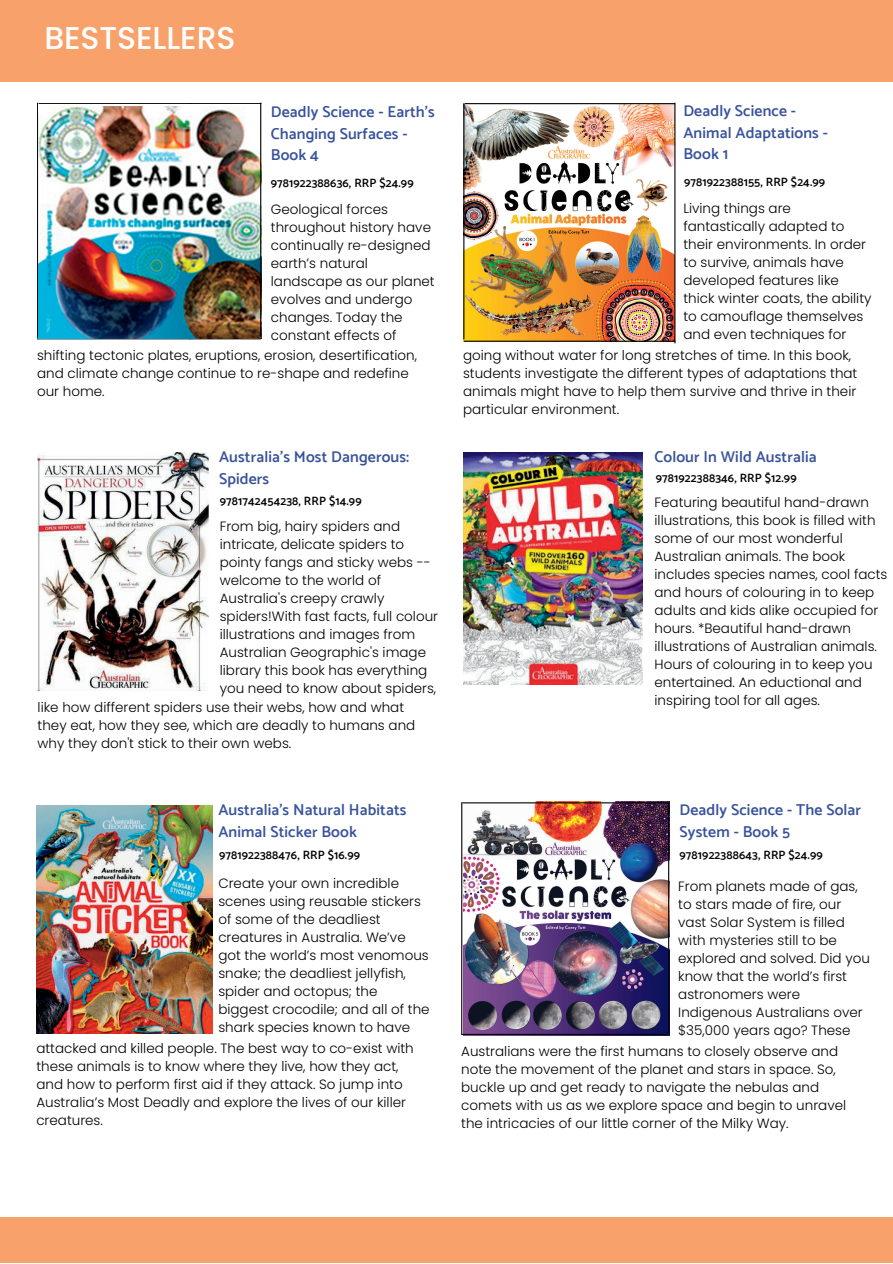
<style>
.page{position:relative;width:893px;height:1264px;background:#fff}
.page>*{position:absolute;margin:0;border:0;box-sizing:border-box;transform-origin:0 0}
.t1{font:500 31.5px "Poppins";letter-spacing:-.005em;color:#fff}
.t2{font:600 15.75px/21.3px "Catamaran";letter-spacing:.01em;color:#38529b}
.t3{font:300 13.5px/18px "Poppins";color:#000}
.t4{font:600 12px "Catamaran";letter-spacing:.01em;color:#000}
</style>
<div class="page">
<div style="left:0;top:0;width:892px;height:82px;background:#f9a16a"></div>
<div style="left:0;top:1217px;width:892px;height:45px;background:#f9a16a"></div>
<hr style="left:39px;top:103px;width:222px;height:1px;background:#000">
<hr style="left:37px;top:338px;width:224px;height:1px;background:#000">
<hr style="left:37px;top:103px;width:1px;height:235px;background:#000">
<img style="left:39px;top:106px;width:222px;height:232px">
<hr style="left:260px;top:103px;width:1px;height:233px;background:#000">
<img style="left:463px;top:104px;width:211px;height:238px">
<hr style="left:464px;top:103px;width:211px;height:1px;background:#000">
<hr style="left:464px;top:340px;width:211px;height:2px;background:#000">
<hr style="left:463px;top:103px;width:1px;height:236px;background:#000">
<hr style="left:674px;top:103px;width:1px;height:240px;background:#000">
<img style="left:37px;top:452px;width:171px;height:239px">
<img style="left:464px;top:452px;width:178px;height:232px">
<img style="left:37px;top:805px;width:175px;height:228px">
<img style="left:463px;top:801px;width:206px;height:234px">
<hr style="left:462px;top:802px;width:207px;height:1px;background:#000">
<hr style="left:461px;top:1033px;width:206px;height:1px;background:#000">
<hr style="left:461px;top:802px;width:1px;height:232px;background:#000">
<hr style="left:668px;top:802px;width:1px;height:231px;background:#000">
<h1 class="t1" style="left:44px;top:15px;width:192px">BESTSELLERS</h1>
<p class="t2" style="left:271px;top:101px;width:165px">Deadly Science - Earth's<br>Changing Surfaces -<br>Book 4</p>
<p class="t4" style="left:271px;top:176px;width:144px">9781922388636, RRP $24.99</p>
<p class="t3" style="left:271px;top:200px;width:165px">Geological forces throughout history have continually re-designed earth’s natural landscape as our planet evolves and undergo changes. Today the constant effects of</p>
<p class="t3" style="left:37px;top:346px;width:381px">shifting tectonic plates, eruptions, erosion, desertification, and climate change continue to re-shape and redefine our home.</p>
<p class="t2" style="left:219px;top:446px;width:192px">Australia's Most Dangerous:<br>Spiders</p>
<p class="t4" style="left:220px;top:493px;width:143px">9781742454238, RRP $14.99</p>
<p class="t3" style="left:220px;top:517px;width:182px">From big, hairy spiders and</p>
<p class="t3" style="left:220px;top:535px;width:186px">intricate, delicate spiders to</p>
<p class="t3" style="left:220px;top:553px;width:213px">pointy fangs and sticky webs --</p>
<p class="t3" style="left:220px;top:571px;width:163px">welcome to the world of</p>
<p class="t3" style="left:220px;top:589px;width:166px">Australia's creepy crawly</p>
<p class="t3" style="left:220px;top:607px;width:220px">spiders!With fast facts, full colour</p>
<p class="t3" style="left:220px;top:625px;width:197px">illustrations and images from</p>
<p class="t3" style="left:220px;top:643px;width:208px">Australian Geographic's image</p>
<p class="t3" style="left:220px;top:661px;width:209px">library this book has everything</p>
<p class="t3" style="left:220px;top:679px;width:218px">you need to know about spiders,</p>
<p class="t3" style="left:38px;top:698px;width:368px">like how different spiders use their webs, how and what</p>
<p class="t3" style="left:38px;top:716px;width:379px">they eat, how they see, which are deadly to humans and</p>
<p class="t3" style="left:38px;top:734px;width:255px">why they don't stick to their own webs.</p>
<p class="t2" style="left:218px;top:799px;width:190px">Australia's Natural Habitats<br>Animal Sticker Book</p>
<p class="t4" style="left:219px;top:848px;width:142px">9781922388476, RRP $16.99</p>
<p class="t3" style="left:218px;top:874px;width:213px">Create your own incredible scenes using reusable stickers of some of the deadliest creatures in Australia. We’ve got the world’s most venomous snake; the deadliest jellyfish, spider and octopus; the biggest crocodile; and all of the shark species known to have</p>
<p class="t2" style="left:683px;top:100px;width:146px">Deadly Science -<br>Animal Adaptations -<br>Book 1</p>
<p class="t4" style="left:684px;top:174px;width:142px">9781922388155, RRP $24.99</p>
<p class="t3" style="left:683px;top:199px;width:190px">Living things are fantastically adapted to their environments. In order to survive, animals have developed features like thick winter coats, the ability to camouflage themselves and even techniques for</p>
<p class="t3" style="left:463px;top:346px;width:396px">going without water for long stretches of time. In this book, students investigate the different types of adaptations that animals might have to help them survive and thrive in their particular environment.</p>
<p class="t2" style="left:654px;top:446px;width:164px">Colour In Wild Australia</p>
<p class="t3" style="left:654px;top:493px;width:234px">Featuring beautiful hand-drawn illustrations, this book is filled with some of our most wonderful<br>Australian animals. The book includes species names, cool facts and hours of colouring in to keep adults and kids alike occupied for hours. *Beautiful hand-drawn illustrations of Australian animals.<br>Hours of colouring in to keep you entertained. An eductional and inspiring tool for all ages.</p>
<p class="t4" style="left:655px;top:471px;width:142px">9781922388346, RRP $12.99</p>
<p class="t2" style="left:679px;top:799px;width:183px">Deadly Science - The Solar<br>System - Book 5</p>
<p class="t4" style="left:679px;top:848px;width:145px">9781922388643, RRP $24.99</p>
<p class="t3" style="left:678px;top:877px;width:193px">From planets made of gas, to stars made of fire, our vast Solar System is filled with mysteries still to be explored and solved. Did you know that the world’s first astronomers were<br>Indigenous Australians over $35,000 years ago? These</p>
<p class="t3" style="left:36px;top:1039px;width:379px">attacked and killed people. The best way to co-exist with these animals is to know where they live, how they act, and how to perform first aid if they attack. So jump into Australia’s Most Deadly and explore the lives of our killer creatures.</p>
<p class="t3" style="left:461px;top:1042px;width:386px">Australians were the first humans to closely observe and note the movement of the planet and stars in space. So, buckle up and get ready to navigate the nebulas and comets with us as we explore space and begin to unravel the intricacies of our little corner of the Milky Way.</p>
</div>
